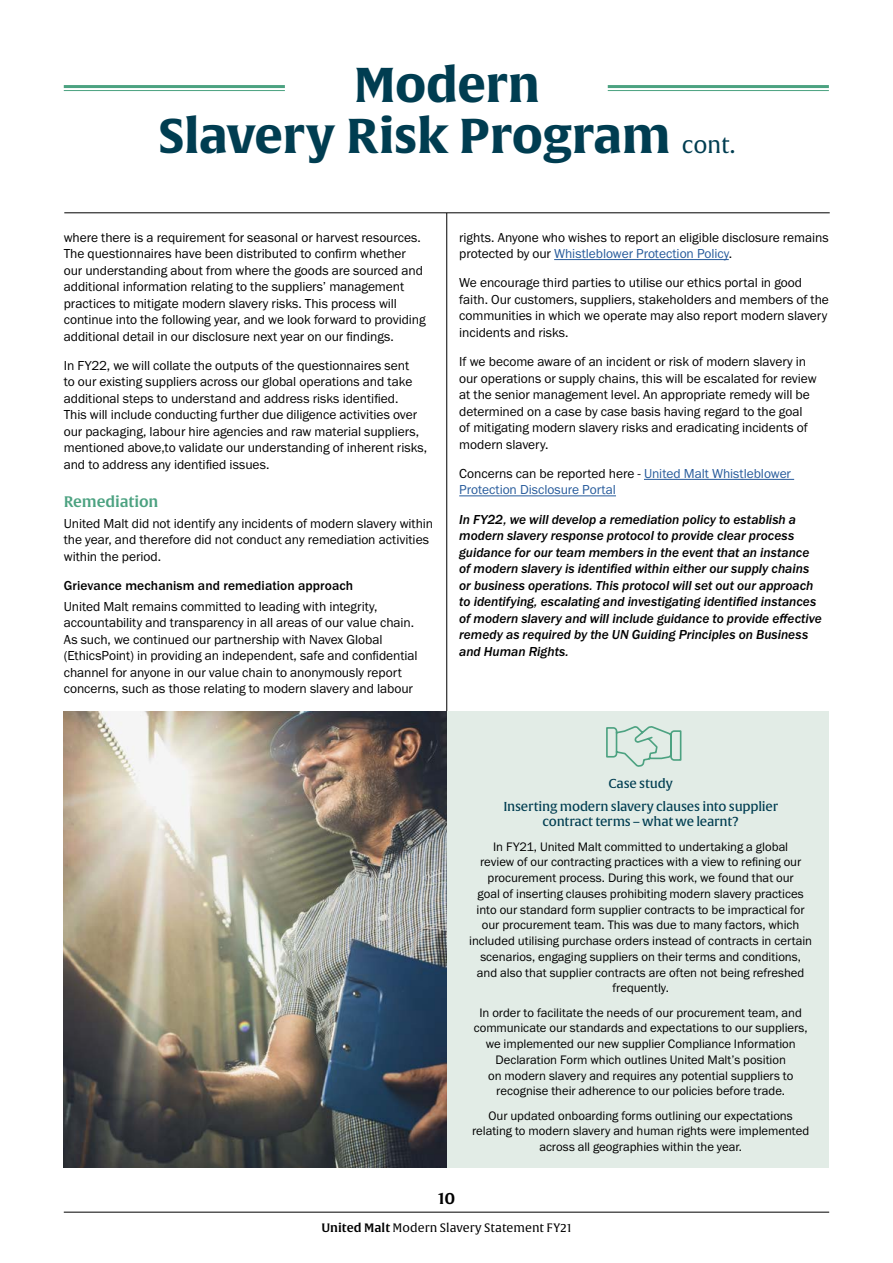
<style>
.page{position:relative;width:893px;height:1263px;background:#fff}
.page>*{position:absolute;margin:0;border:0;box-sizing:border-box;transform-origin:0 0}
.t1{font:700 48px/51px "Alverata";letter-spacing:-.015em;color:#003d51;text-align:center}
.t2{font:16.5px "Alverata Sb";color:#000}
.t3{font:15px "Alverata Sb";letter-spacing:-.01em;color:#4ca281}
.t4{font:13.5px/16.5px "Franklin Gothic URW Boo";letter-spacing:-.005em;color:#000}
.t5{font:13.5px/16.5px "Franklin Gothic URW Med Ita";letter-spacing:-.005em;color:#000}
.t6{font:13.5px/16.5px "Franklin Gothic URW Boo";letter-spacing:-.005em;color:#275b9b}
.t7{font:500 13.5px "Franklin Gothic URW";letter-spacing:.01em;color:#000}
.t8{font:12.75px/15.8px "Franklin Gothic URW Boo";letter-spacing:-.005em;color:#000;text-align:center}
.t9{font:12.75px/23.5px "Alverata Md";letter-spacing:-.02em;color:#003d51;text-align:center}
.t10{font:12px "Alverata";color:#000}
.s1{font-weight:400;font-size:22.5px}
.s2{color:#275b9b}
.s3{color:#000}
.s4{font-family:"Alverata Sb"}
</style>
<div class="page">
<hr style="left:64px;top:1212px;width:765px;height:1px;background:#000">
<hr style="left:608px;top:85px;width:221px;height:3px;background:#4ca281">
<hr style="left:608px;top:90px;width:221px;height:1px;background:#4ca281">
<hr style="left:64px;top:85px;width:221px;height:3px;background:#4ca281">
<hr style="left:64px;top:90px;width:221px;height:1px;background:#4ca281">
<hr style="left:64px;top:213px;width:766px;height:1px;background:#000">
<hr style="left:554px;top:259px;width:175px;height:1px;background:#275b9b">
<hr style="left:644px;top:479px;width:150px;height:1px;background:#275b9b">
<hr style="left:459px;top:495px;width:157px;height:1px;background:#275b9b">
<hr style="left:446px;top:213px;width:1px;height:513px;background:#000">
<div style="left:64px;top:711px;width:765px;height:457px;background:#e2ece6"></div>
<img style="left:64px;top:711px;width:383px;height:457px">
<svg style="left:606px;top:726px;width:76px;height:41px"></svg>
<h1 class="t1" style="left:159px;top:60px;width:578px">Modern<br>Slavery Risk Program <span class="s1">cont.</span></h1>
<p class="t4" style="left:64px;top:229px;width:363px">where there is a requirement for seasonal or harvest resources.<br>The questionnaires have been distributed to confirm whether our understanding about from where the goods are sourced and additional information relating to the suppliers’ management practices to mitigate modern slavery risks. This process will continue into the following year, and we look forward to providing additional detail in our disclosure next year on our findings.</p>
<p class="t4" style="left:64px;top:357px;width:365px">In FY22, we will collate the outputs of the questionnaires sent<br>to our existing suppliers across our global operations and take additional steps to understand and address risks identified.<br>This will include conducting further due diligence activities over our packaging, labour hire agencies and raw material suppliers, mentioned above,to validate our understanding of inherent risks, and to address any identified issues.</p>
<p class="t3" style="left:64px;top:492px;width:96px">Remediation</p>
<p class="t4" style="left:64px;top:514px;width:371px">United Malt did not identify any incidents of modern slavery within the year, and therefore did not conduct any remediation activities within the period.</p>
<p class="t7" style="left:64px;top:577px;width:291px">Grievance mechanism and remediation approach</p>
<p class="t4" style="left:64px;top:597px;width:355px">United Malt remains committed to leading with integrity, accountability and transparency in all areas of our value chain.<br>As such, we continued our partnership with Navex Global (EthicsPoint) in providing an independent, safe and confidential channel for anyone in our value chain to anonymously report concerns, such as those relating to modern slavery and labour</p>
<p class="t4" style="left:459px;top:229px;width:371px">rights. Anyone who wishes to report an eligible disclosure remains protected by our <span class="s2">Whistleblower Protection Policy</span>.</p>
<p class="t4" style="left:459px;top:274px;width:371px">We encourage third parties to utilise our ethics portal in good faith. Our customers, suppliers, stakeholders and members of the communities in which we operate may also report modern slavery incidents and risks.</p>
<p class="t4" style="left:459px;top:353px;width:359px">If we become aware of an incident or risk of modern slavery in our operations or supply chains, this will be escalated for review at the senior management level. An appropriate remedy will be determined on a case by case basis having regard to the goal of mitigating modern slavery risks and eradicating incidents of modern slavery.</p>
<p class="t6" style="left:459px;top:465px;width:333px"><span class="s3">Concerns can be reported here -</span> United Malt Whistleblower<br>Protection Disclosure Portal</p>
<p class="t5" style="left:459px;top:511px;width:364px">In FY22, we will develop a remediation policy to establish a modern slavery response protocol to provide clear process guidance for our team members in the event that an instance of modern slavery is identified within either our supply chains or business operations. This protocol will set out our approach to identifying, escalating and investigating identified instances of modern slavery and will include guidance to provide effective remedy as required by the UN Guiding Principles on Business and Human Rights.</p>
<p class="t9" style="left:503px;top:772px;width:276px">Case study<br>Inserting modern slavery clauses into supplier</p>
<p class="t9" style="left:542px;top:810px;width:198px">contract terms – what we learnt?</p>
<p class="t8" style="left:469px;top:838px;width:344px">In FY21, United Malt committed to undertaking a global<br>review of our contracting practices with a view to refining our procurement process. During this work, we found that our<br>goal of inserting clauses prohibiting modern slavery practices into our standard form supplier contracts to be impractical for our procurement team. This was due to many factors, which included utilising purchase orders instead of contracts in certain scenarios, engaging suppliers on their terms and conditions, and also that supplier contracts are often not being refreshed frequently.</p>
<p class="t8" style="left:474px;top:1004px;width:335px">In order to facilitate the needs of our procurement team, and communicate our standards and expectations to our suppliers, we implemented our new supplier Compliance Information Declaration Form which outlines United Malt’s position<br>on modern slavery and requires any potential suppliers to recognise their adherence to our policies before trade.</p>
<p class="t8" style="left:472px;top:1107px;width:339px">Our updated onboarding forms outlining our expectations relating to modern slavery and human rights were implemented across all geographies within the year.</p>
<p class="t2" style="left:438px;top:1187px;width:19px">10</p>
<p class="t10" style="left:321px;top:1221px;width:252px"><span class="s4">United Malt</span> Modern Slavery Statement FY21</p>
</div>
